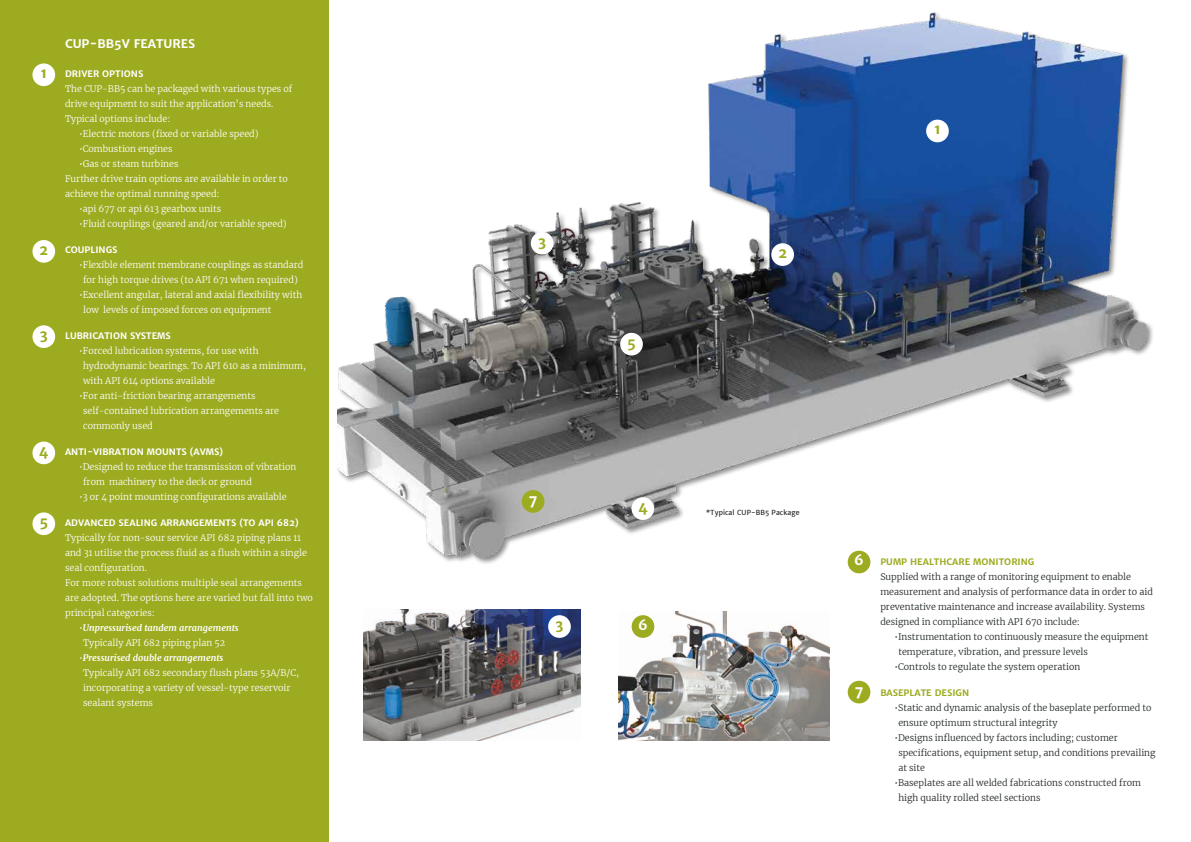
<style>
.page{position:relative;width:1191px;height:842px;background:#fff}
.page>*{position:absolute;margin:0;border:0;box-sizing:border-box;transform-origin:0 0}
.t1{font:700 14px "Merriweather Sans";color:#9dab20}
.t2{font:700 14px "Merriweather Sans";color:#fff}
.t3{font:700 12px "Merriweather Sans";color:#fff}
.t4{font:300 9px/15px "Merriweather";color:#fff}
.t5{font:300 9px/15px "Merriweather";color:#212923}
.t6{font:700 9px "Merriweather Sans";color:#fff}
.t7{font:italic 700 9px/15px "Merriweather";color:#fff}
.t8{font:700 9px "Merriweather Sans";color:#9dab20}
.t9{font:7px "Merriweather Sans";letter-spacing:.01em;color:#1d1d1b}
.s1{font-weight:300;font-style:normal}
.s2{font-weight:700;font-style:italic}
</style>
<div class="page">
<img style="left:363px;top:610px;width:217px;height:130px">
<img style="left:618px;top:611px;width:211px;height:129px">
<div style="left:0;top:0;width:329px;height:842px;background:#9dab20"></div>
<img style="left:338px;top:12px;width:809px;height:562px">
<div style="left:32px;top:63px;width:23px;height:23px;background:#fff;border-radius:50%"></div>
<div style="left:926px;top:120px;width:22px;height:22px;background:#fff;border-radius:50%"></div>
<div style="left:32px;top:240px;width:23px;height:23px;background:#fff;border-radius:50%"></div>
<div style="left:771px;top:243px;width:23px;height:23px;background:#fff;border-radius:50%"></div>
<div style="left:32px;top:325px;width:23px;height:23px;background:#fff;border-radius:50%"></div>
<div style="left:531px;top:232px;width:22px;height:23px;background:#fff;border-radius:50%"></div>
<div style="left:548px;top:615px;width:23px;height:23px;background:#fff;border-radius:50%"></div>
<div style="left:32px;top:441px;width:23px;height:23px;background:#fff;border-radius:50%"></div>
<div style="left:631px;top:497px;width:23px;height:23px;background:#fff;border-radius:50%"></div>
<div style="left:32px;top:512px;width:23px;height:23px;background:#fff;border-radius:50%"></div>
<div style="left:620px;top:333px;width:23px;height:22px;background:#fff;border-radius:50%"></div>
<div style="left:847px;top:551px;width:23px;height:22px;background:#9dab20;border-radius:50%"></div>
<div style="left:631px;top:615px;width:23px;height:23px;background:#9dab20;border-radius:50%"></div>
<div style="left:847px;top:681px;width:23px;height:22px;background:#9dab20;border-radius:50%"></div>
<div style="left:522px;top:490px;width:22px;height:23px;background:#9dab20;border-radius:50%"></div>
<h2 class="t3" style="left:65px;top:36px;width:132px">CUP-BB5V FEATURES</h2>
<p class="t6" style="left:65px;top:68px;width:80px">DRIVER OPTIONS</p>
<p class="t4" style="left:65px;top:81px;width:229px">The CUP-BB5 can be packaged with various types of drive equipment to suit the application’s needs.<br>Typical options include:</p>
<p class="t4" style="left:79px;top:126px;width:181px">•Electric motors (fixed or variable speed)</p>
<p class="t4" style="left:79px;top:141px;width:95px">•Combustion engines</p>
<p class="t4" style="left:65px;top:156px;width:224px;text-indent:14px">•Gas or steam turbines<br>Further drive train options are available in order to achieve the optimal running speed:</p>
<p class="t4" style="left:79px;top:201px;width:144px">•api 677 or api 613 gearbox units</p>
<p class="t4" style="left:79px;top:216px;width:209px">•Fluid couplings (geared and/or variable speed)</p>
<p class="t6" style="left:65px;top:244px;width:54px">COUPLINGS</p>
<p class="t4" style="left:79px;top:257px;width:226px;text-align:center">•Flexible element membrane couplings as standard for high torque drives (to API 671 when required)</p>
<p class="t4" style="left:83px;top:287px;width:221px;text-indent:-4px">•Excellent angular, lateral and axial flexibility with low levels of imposed forces on equipment</p>
<p class="t6" style="left:65px;top:330px;width:107px">LUBRICATION SYSTEMS</p>
<p class="t4" style="left:83px;top:343px;width:224px;text-indent:-4px">•Forced lubrication systems, for use with hydrodynamic bearings. To API 610 as a minimum, with API 614 options available</p>
<p class="t4" style="left:83px;top:388px;width:197px;text-indent:-4px">•For anti-friction bearing arrangements self-contained lubrication arrangements are commonly used</p>
<p class="t6" style="left:65px;top:446px;width:159px">ANTI-VIBRATION MOUNTS (AVMS)</p>
<p class="t4" style="left:83px;top:459px;width:215px;text-indent:-4px">•Designed to reduce the transmission of vibration from machinery to the deck or ground</p>
<p class="t4" style="left:79px;top:489px;width:209px">•3 or 4 point mounting configurations available</p>
<p class="t6" style="left:65px;top:517px;width:235px">ADVANCED SEALING ARRANGEMENTS (TO API 682)</p>
<p class="t4" style="left:65px;top:530px;width:249px">Typically for non-sour service API 682 piping plans 11 and 31 utilise the process fluid as a flush within a single seal configuration.<br>For more robust solutions multiple seal arrangements are adopted. The options here are varied but fall into two principal categories:</p>
<p class="t7" style="left:83px;top:620px;width:157px;text-indent:-4px"><span class="s1">•</span>Unpressurised tandem arrangements<br><span class="s1">Typically API 682 piping plan 52</span></p>
<p class="t4" style="left:83px;top:650px;width:218px;text-indent:-4px">•<span class="s2">Pressurised double arrangements<br></span>Typically API 682 secondary flush plans 53A/B/C, incorporating a variety of vessel-type reservoir sealant systems</p>
<h1 class="t1" style="left:40px;top:64px;width:8px">1</h1>
<h1 class="t1" style="left:538px;top:232px;width:9px">3</h1>
<h1 class="t1" style="left:39px;top:241px;width:11px">2</h1>
<h1 class="t1" style="left:778px;top:244px;width:11px">2</h1>
<h1 class="t1" style="left:40px;top:326px;width:9px">3</h1>
<h1 class="t1" style="left:627px;top:333px;width:10px">5</h1>
<h1 class="t1" style="left:39px;top:442px;width:11px">4</h1>
<h1 class="t2" style="left:529px;top:491px;width:10px">7</h1>
<h1 class="t1" style="left:638px;top:498px;width:11px">4</h1>
<p class="t9" style="left:706px;top:508px;width:95px">*Typical CUP-BB5 Package</p>
<h1 class="t1" style="left:39px;top:513px;width:10px">5</h1>
<h1 class="t2" style="left:638px;top:616px;width:11px">6</h1>
<h1 class="t1" style="left:555px;top:616px;width:9px">3</h1>
<h1 class="t1" style="left:934px;top:120px;width:8px">1</h1>
<h1 class="t2" style="left:854px;top:551px;width:11px">6</h1>
<h1 class="t2" style="left:854px;top:681px;width:10px">7</h1>
<p class="t8" style="left:880px;top:556px;width:156px">PUMP HEALTHCARE MONITORING</p>
<p class="t5" style="left:880px;top:569px;width:274px">Supplied with a range of monitoring equipment to enable measurement and analysis of performance data in order to aid preventative maintenance and increase availability. Systems designed in compliance with API 670 include:</p>
<p class="t5" style="left:898px;top:629px;width:252px;text-indent:-4px">•Instrumentation to continuously measure the equipment temperature, vibration, and pressure levels</p>
<p class="t5" style="left:894px;top:659px;width:187px">•Controls to regulate the system operation</p>
<p class="t8" style="left:880px;top:687px;width:90px">BASEPLATE DESIGN</p>
<p class="t5" style="left:898px;top:700px;width:255px;text-indent:-4px">•Static and dynamic analysis of the baseplate performed to ensure optimum structural integrity</p>
<p class="t5" style="left:898px;top:730px;width:259px;text-indent:-4px">•Designs influenced by factors including; customer specifications, equipment setup, and conditions prevailing at site</p>
<p class="t5" style="left:898px;top:775px;width:244px;text-indent:-4px">•Baseplates are all welded fabrications constructed from high quality rolled steel sections</p>
</div>
